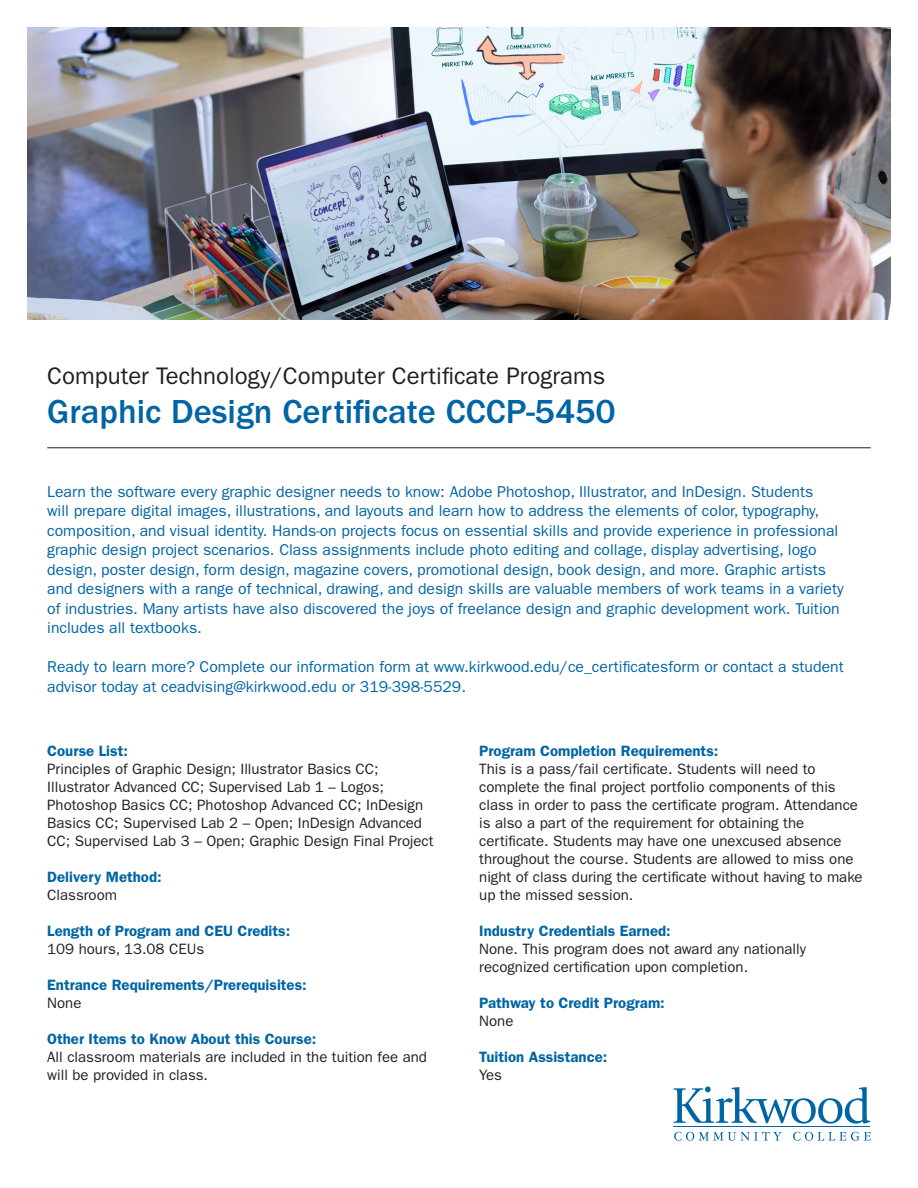
<style>
.page{position:relative;width:918px;height:1188px;background:#fff}
.page>*{position:absolute;margin:0;border:0;box-sizing:border-box;transform-origin:0 0}
.t1{font:500 34.5px "ITC Franklin Gothic Std";color:#0065a4}
.t2{font:24px "ITC Franklin Gothic Std";color:#231f20}
.t3{font:15.75px/19.5px "ITC Franklin Gothic Std";color:#0065a4}
.t4{font:15px/18px "ITC Franklin Gothic Std";color:#231f20}
.t5{font:600 15px "ITC Franklin Gothic Std";color:#0065a4}
</style>
<div class="page">
<img style="left:27px;top:27px;width:864px;height:293px">
<hr style="left:674px;top:1127px;width:196px;height:1px;background:#0065a4">
<svg style="left:674px;top:1086px;width:196px;height:38px"></svg>
<svg style="left:674px;top:1131px;width:108px;height:10px"></svg>
<svg style="left:793px;top:1132px;width:78px;height:9px"></svg>
<hr style="left:47px;top:447px;width:824px;height:1px;background:#231f20">
<p class="t2" style="left:47px;top:362px;width:559px">Computer Technology/Computer Certificate Programs</p>
<p class="t1" style="left:47px;top:392px;width:570px">Graphic Design Certificate CCCP-5450</p>
<p class="t3" style="left:47px;top:482px;width:798px">Learn the software every graphic designer needs to know: Adobe Photoshop, Illustrator, and InDesign. Students<br>will prepare digital images, illustrations, and layouts and learn how to address the elements of color, typography, composition, and visual identity. Hands-on projects focus on essential skills and provide experience in professional graphic design project scenarios. Class assignments include photo editing and collage, display advertising, logo design, poster design, form design, magazine covers, promotional design, book design, and more. Graphic artists and designers with a range of technical, drawing, and design skills are valuable members of work teams in a variety of industries. Many artists have also discovered the joys of freelance design and graphic development work. Tuition includes all textbooks.</p>
<p class="t3" style="left:47px;top:657px;width:798px">Ready to learn more? Complete our information form at www.kirkwood.edu/ce_certificatesform or contact a student advisor today at ceadvising@kirkwood.edu or 319-398-5529.</p>
<p class="t5" style="left:47px;top:742px;width:82px">Course List:</p>
<p class="t4" style="left:47px;top:760px;width:388px">Principles of Graphic Design; Illustrator Basics CC; Illustrator Advanced CC; Supervised Lab 1 – Logos; Photoshop Basics CC; Photoshop Advanced CC; InDesign Basics CC; Supervised Lab 2 – Open; InDesign Advanced CC; Supervised Lab 3 – Open; Graphic Design Final Project</p>
<p class="t5" style="left:47px;top:868px;width:116px">Delivery Method:</p>
<p class="t4" style="left:47px;top:886px;width:71px">Classroom</p>
<p class="t5" style="left:47px;top:922px;width:244px">Length of Program and CEU Credits:</p>
<p class="t4" style="left:47px;top:940px;width:158px">109 hours, 13.08 CEUs</p>
<p class="t5" style="left:47px;top:976px;width:261px">Entrance Requirements/Prerequisites:</p>
<p class="t4" style="left:47px;top:994px;width:36px">None</p>
<p class="t5" style="left:47px;top:1030px;width:271px">Other Items to Know About this Course:</p>
<p class="t4" style="left:47px;top:1048px;width:381px">All classroom materials are included in the tuition fee and will be provided in class.</p>
<p class="t5" style="left:479px;top:742px;width:241px">Program Completion Requirements:</p>
<p class="t4" style="left:479px;top:760px;width:385px">This is a pass/fail certificate. Students will need to complete the final project portfolio components of this class in order to pass the certificate program. Attendance is also a part of the requirement for obtaining the certificate. Students may have one unexcused absence throughout the course. Students are allowed to miss one night of class during the certificate without having to make up the missed session.</p>
<p class="t5" style="left:479px;top:922px;width:193px">Industry Credentials Earned:</p>
<p class="t4" style="left:479px;top:940px;width:328px">None. This program does not award any nationally recognized certification upon completion.</p>
<p class="t5" style="left:479px;top:994px;width:187px">Pathway to Credit Program:</p>
<p class="t4" style="left:479px;top:1012px;width:36px">None</p>
<p class="t5" style="left:479px;top:1048px;width:130px">Tuition Assistance:</p>
<p class="t4" style="left:479px;top:1066px;width:24px">Yes</p>
</div>
